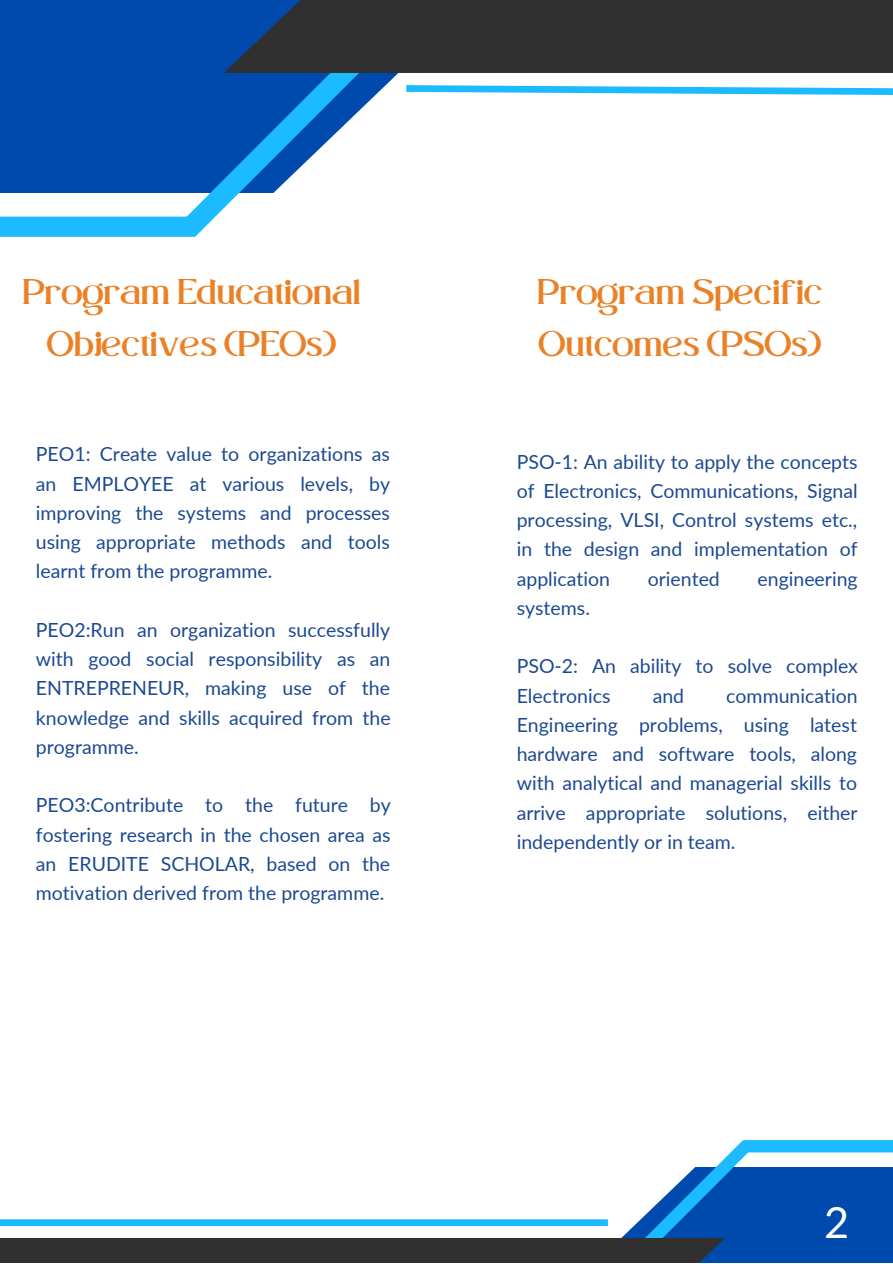
<style>
.page{position:relative;width:893px;height:1264px;background:#fff}
.page>*{position:absolute;margin:0;border:0;box-sizing:border-box;transform-origin:0 0}
.t1{font:43.2px "Lato";color:#fff}
.t2{font:37.5px/51.8px "Lovera";color:#ea8127;text-align:center}
.t3{font:19.5px/29.2px "Lato";color:#1c4991;text-align:justify}
</style>
<div class="page">
<div style="left:0;top:0;width:516px;height:193px;background:#004aad"></div>
<div style="left:547px;top:1166px;width:345px;height:96px;background:#004aad"></div>
<div style="left:0;top:217px;width:195px;height:20px;background:#1cbbff"></div>
<div style="left:743px;top:1140px;width:149px;height:12px;background:#1cbbff"></div>
<svg style="left:495px;top:82px;width:397px;height:17px"></svg>
<div style="left:0;top:1219px;width:608px;height:6px;background:#1cbbff"></div>
<svg style="left:159px;top:73px;width:336px;height:164px"></svg>
<svg style="left:560px;top:1140px;width:204px;height:97px"></svg>
<div style="left:224px;top:0;width:668px;height:73px;background:#303030"></div>
<div style="left:0;top:1237px;width:725px;height:25px;background:#303030"></div>
<h2 class="t2" style="left:22px;top:266px;width:340px">Program Educational<br>Objectives (PEOs)</h2>
<p class="t3" style="left:36px;top:439px;width:355px">PEO1: Create value to organizations as an EMPLOYEE at various levels, by improving the systems and processes using appropriate methods and tools learnt from the programme.</p>
<p class="t3" style="left:36px;top:614px;width:356px">PEO2:Run an organization successfully with good social responsibility as an ENTREPRENEUR, making use of the knowledge and skills acquired from the programme.</p>
<p class="t3" style="left:36px;top:790px;width:356px">PEO3:Contribute to the future by fostering research in the chosen area as an ERUDITE SCHOLAR, based on the motivation derived from the programme.</p>
<h2 class="t2" style="left:537px;top:266px;width:287px;text-align:left">Program Specific<br>Outcomes (PSOs)</h2>
<p class="t3" style="left:516px;top:446px;width:342px">PSO-1: An ability to apply the concepts of Electronics, Communications, Signal processing, VLSI, Control systems etc., in the design and implementation of application</p>
<p class="t3" style="left:647px;top:563px;width:74px">oriented</p>
<p class="t3" style="left:757px;top:563px;width:102px">engineering</p>
<p class="t3" style="left:516px;top:592px;width:75px">systems.</p>
<p class="t3" style="left:516px;top:651px;width:343px">PSO-2: An ability to solve complex<br>Electronics</p>
<p class="t3" style="left:652px;top:680px;width:33px">and</p>
<p class="t3" style="left:516px;top:680px;width:342px;text-indent:209px">communication Engineering problems, using latest hardware and software tools, along with analytical and managerial skills to arrive appropriate solutions, either independently or in team.</p>
<h1 class="t1" style="left:824px;top:1195px;width:27px">2</h1>
</div>
